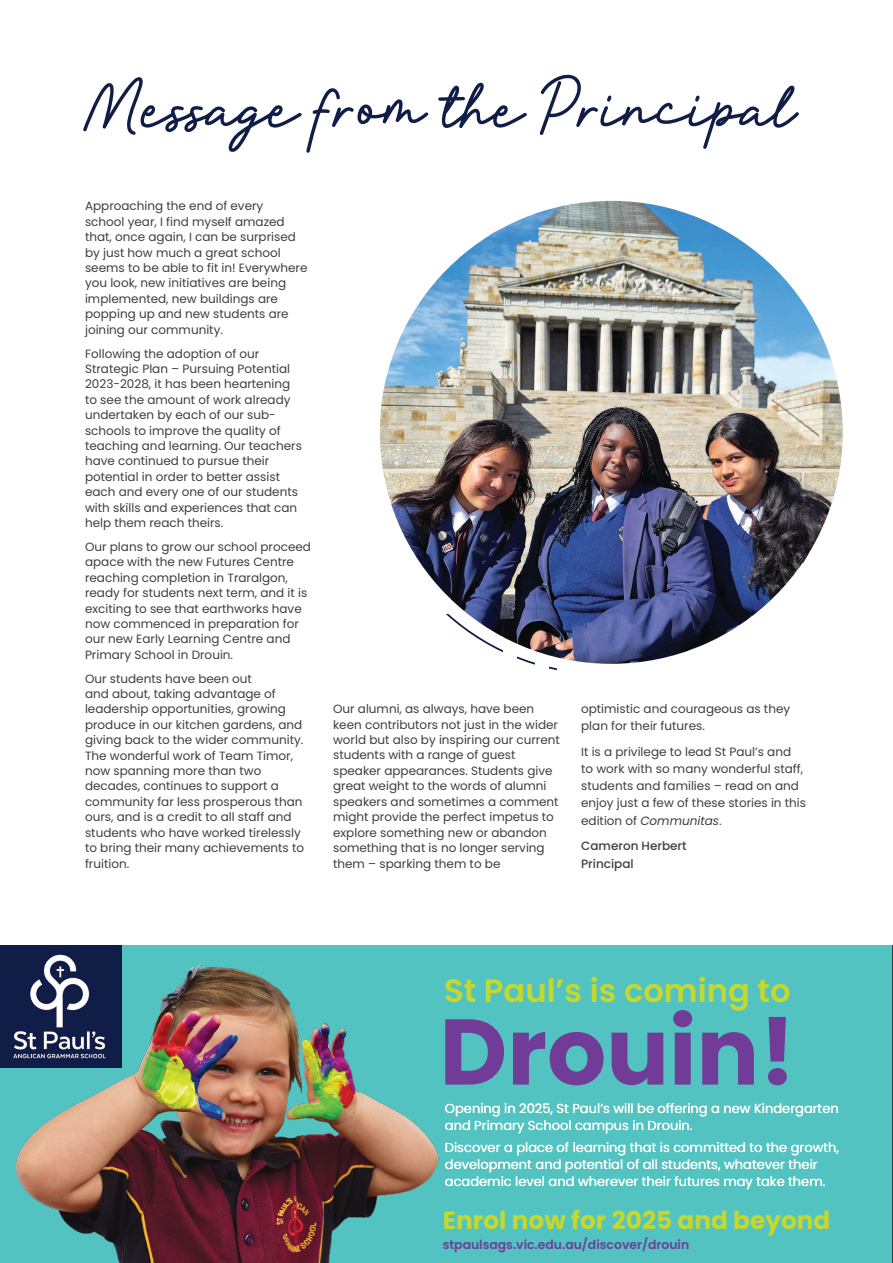
<style>
.page{position:relative;width:893px;height:1263px;background:#fff}
.page>*{position:absolute;margin:0;border:0;box-sizing:border-box;transform-origin:0 0}
.t1{font:700 93px "Poppins";color:#713c98}
.t2{font:600 32.25px "Poppins";color:#c4d82d}
.t3{font:700 24.75px "Poppins";color:#c4d82d}
.t4{font:13.05px/17.4px "Poppins";color:#fff}
.t5{font:600 12.45px "Poppins";color:#713c98}
._3_-_CG_-_Copy{font:12px/15.5px "Poppins";color:#3e3e3f}
._3_-_CG_-_Copy-2{font:500 12px/17.2px "Poppins";color:#3e3e3f}
.s1{font-style:italic}
</style>
<div class="page">
<svg style="left:83px;top:74px;width:716px;height:79px"></svg>
<svg style="left:0;top:945px;width:893px;height:318px;background:#5d9e9c"></svg>
<img style="left:380px;top:201px;width:463px;height:463px;border-radius:231px">
<p class="_3_-_CG_-_Copy" style="left:85px;top:198px;width:224px">Approaching the end of every<br>school year, I find myself amazed that, once again, I can be surprised by just how much a great school seems to be able to fit in! Everywhere you look, new initiatives are being implemented, new buildings are popping up and new students are joining our community.</p>
<p class="_3_-_CG_-_Copy" style="left:85px;top:346px;width:218px">Following the adoption of our<br>Strategic Plan – Pursuing Potential<br>2023-2028, it has been heartening to see the amount of work already undertaken by each of our sub&shy;schools to improve the quality of teaching and learning. Our teachers have continued to pursue their potential in order to better assist each and every one of our students with skills and experiences that can help them reach theirs.</p>
<p class="_3_-_CG_-_Copy" style="left:85px;top:539px;width:228px">Our plans to grow our school proceed apace with the new Futures Centre reaching completion in Traralgon, ready for students next term, and it is exciting to see that earthworks have now commenced in preparation for our new Early Learning Centre and Primary School in Drouin.</p>
<p class="_3_-_CG_-_Copy" style="left:85px;top:671px;width:221px">Our students have been out<br>and about, taking advantage of leadership opportunities, growing produce in our kitchen gardens, and giving back to the wider community.<br>The wonderful work of Team Timor, now spanning more than two decades, continues to support a community far less prosperous than ours, and is a credit to all staff and students who have worked tirelessly to bring their many achievements to fruition.</p>
<p class="_3_-_CG_-_Copy" style="left:333px;top:701px;width:228px">Our alumni, as always, have been keen contributors not just in the wider world but also by inspiring our current students with a range of guest speaker appearances. Students give great weight to the words of alumni speakers and sometimes a comment might provide the perfect impetus to explore something new or abandon something that is no longer serving them – sparking them to be</p>
<p class="_3_-_CG_-_Copy" style="left:581px;top:700px;width:211px;line-height:17.2px">optimistic and courageous as they plan for their futures.</p>
<p class="_3_-_CG_-_Copy" style="left:581px;top:743px;width:226px;line-height:17.2px">It is a privilege to lead St Paul’s and to work with so many wonderful staff, students and families – read on and enjoy just a few of these stories in this edition of <span class="s1">Communitas</span>.</p>
<p class="_3_-_CG_-_Copy-2" style="left:581px;top:837px;width:107px">Cameron Herbert<br>Principal</p>
<p class="t2" style="left:444px;top:972px;width:348px">St Paul’s is coming to</p>
<p class="t1" style="left:440px;top:998px;width:358px">Drouin!</p>
<p class="t4" style="left:445px;top:1099px;width:395px">Opening in 2025, St Paul’s will be offering a new Kindergarten and Primary School campus in Drouin.</p>
<p class="t4" style="left:445px;top:1138px;width:396px">Discover a place of learning that is committed to the growth, development and potential of all students, whatever their academic level and wherever their futures may take them.</p>
<p class="t3" style="left:443px;top:1206px;width:389px">Enrol now for 2025 and beyond</p>
<p class="t5" style="left:443px;top:1237px;width:248px">stpaulsags.vic.edu.au/discover/drouin</p>
</div>
